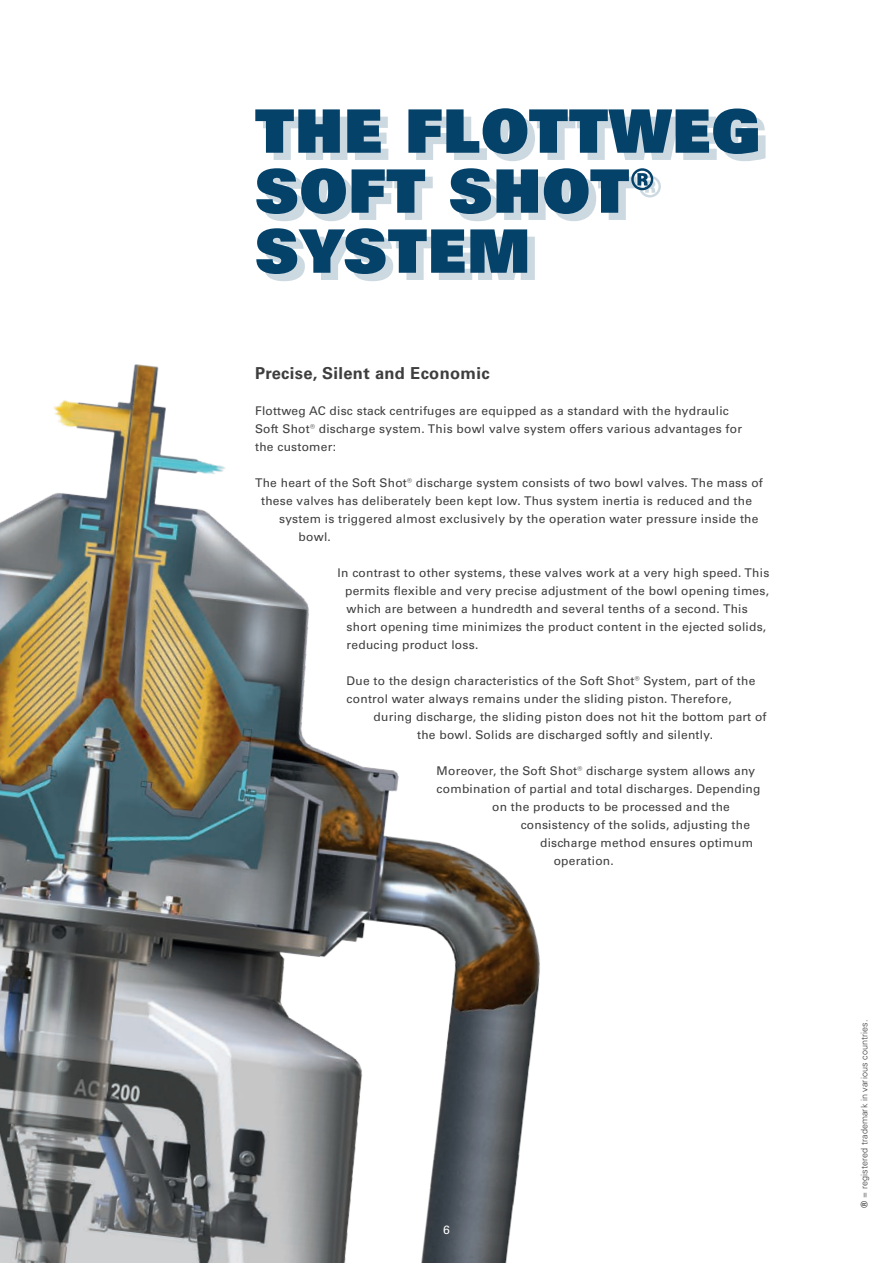
<style>
.page{position:relative;width:893px;height:1263px;background:#fff}
.page>*{position:absolute;margin:0;border:0;box-sizing:border-box;transform-origin:0 0}
.t1{font:60px/60px "Univers LT Pro 85 X Black";letter-spacing:.02em;color:#05426a}
.t2{font:700 16.5px "Univers LT Pro 65";letter-spacing:.02em;color:#3e3e3f}
.t3{font:12px/18px "Univers LT Pro 55 Roman";letter-spacing:.02em;color:#3e3e3f}
.t4{font:12px "Univers LT Pro 55 Roman";color:#fff}
.t5{font:300 9px "Univers LT Pro 45";letter-spacing:.01em;color:#3e3e3f}
.s1{font-family:"Univers LT Pro 65";font-weight:700}
</style>
<div class="page">
<img style="left:0;top:364px;width:540px;height:899px">
<h1 class="t1" style="left:255px;top:100px;width:507px">THE FLOTTWEG<br>SOFT SHOT®<br>SYSTEM</h1>
<h1 class="t1" style="left:263px;top:107px;width:507px">THE FLOTTWEG<br>SOFT SHOT®<br>SYSTEM</h1>
<h2 class="t2" style="left:255px;top:362px;width:236px">Precise, Silent and Economic</h2>
<p class="t3" style="left:255px;top:401px;width:488px">Flottweg AC disc stack centrifuges are equipped as a standard with the hydraulic<br>Soft Shot® discharge system. This bowl valve system offers various advantages for the customer:</p>
<p class="t3" style="left:255px;top:473px;width:509px">The heart of the Soft Shot® discharge system consists of two bowl valves. The mass of</p>
<p class="t3" style="left:261px;top:491px;width:492px">these valves has deliberately been kept low. Thus system inertia is reduced and the</p>
<p class="t3" style="left:279px;top:509px;width:481px">system is triggered almost exclusively by the operation water pressure inside the</p>
<p class="t3" style="left:299px;top:527px;width:34px">bowl.</p>
<p class="t3" style="left:345px;top:563px;width:426px;text-indent:-8px">In contrast to other systems, these valves work at a very high speed. This permits flexible and very precise adjustment of the bowl opening times, which are between a hundredth and several tenths of a second. This short opening time minimizes the product content in the ejected solids, reducing product loss.</p>
<p class="t3" style="left:347px;top:671px;width:410px">Due to the design characteristics of the Soft Shot® System, part of the control water always remains under the sliding piston. Therefore,</p>
<p class="t3" style="left:417px;top:707px;width:351px;text-indent:-44px">during discharge, the sliding piston does not hit the bottom part of the bowl. Solids are discharged softly and silently.</p>
<p class="t3" style="left:437px;top:761px;width:320px">Moreover, the Soft Shot® discharge system allows any</p>
<p class="t3" style="left:437px;top:779px;width:325px">combination of partial and total discharges. Depending</p>
<p class="t3" style="left:492px;top:797px;width:239px">on the products to be processed and the</p>
<p class="t3" style="left:521px;top:815px;width:231px">consistency of the solids, adjusting the</p>
<p class="t3" style="left:540px;top:833px;width:214px">discharge method ensures optimum</p>
<p class="t3" style="left:554px;top:851px;width:62px">operation.</p>
<p class="t4" style="left:443px;top:1221px;width:8px">6</p>
<p class="t5" style="left:858px;top:1208px;width:190px;rotate:-90deg"><span class="s1">®</span> = registered trademark in various countries.</p>
</div>
